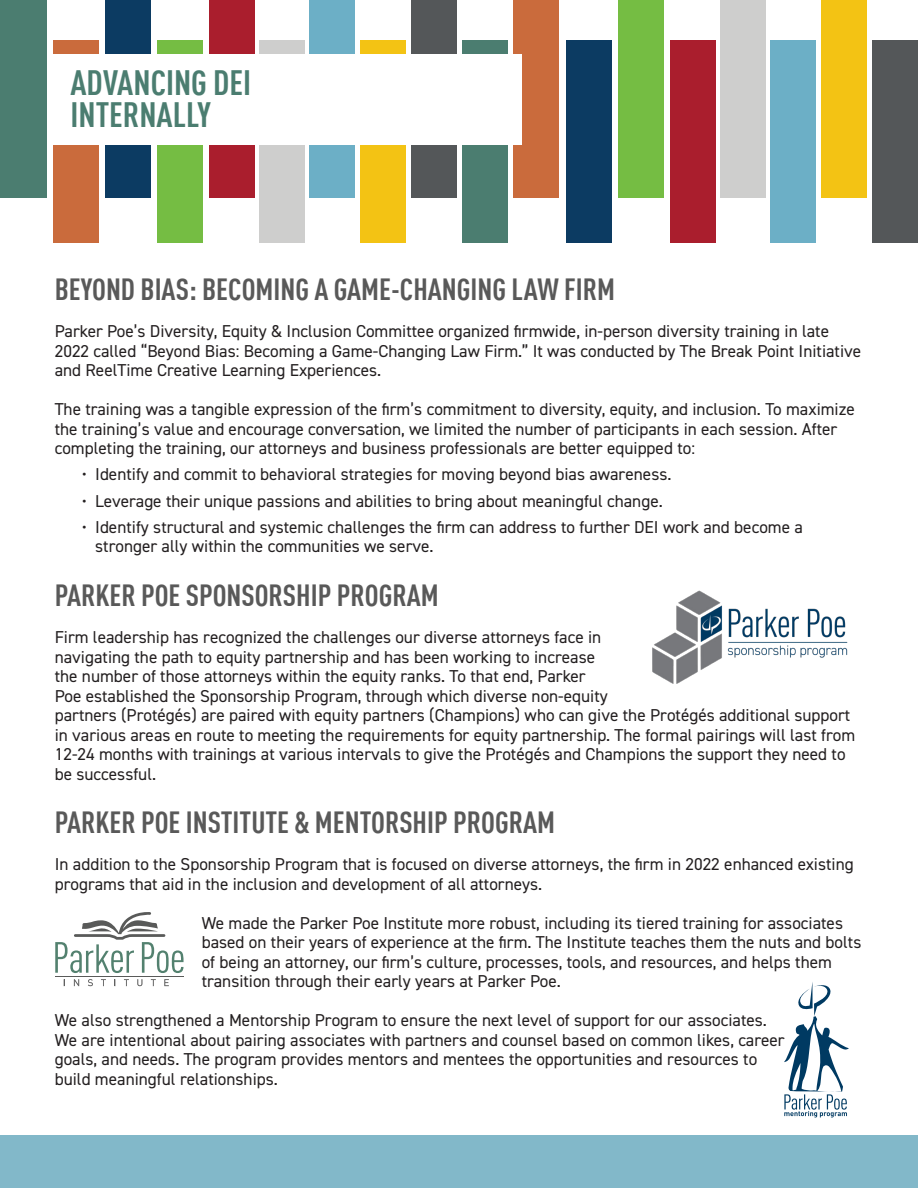
<style>
.page{position:relative;width:918px;height:1188px;background:#fff}
.page>*{position:absolute;margin:0;border:0;box-sizing:border-box;transform-origin:0 0}
.t1{font:700 condensed 34.5px "DIN Offc";color:#4b7d70}
.t2{font:700 condensed 30px "DIN Offc";color:#595959}
.t3{font:17.25px/19.5px "DIN2014";color:#231f20}
</style>
<div class="page">
<div style="left:0;top:0;width:46px;height:197px;background:#4b7d70"></div>
<div style="left:105px;top:0;width:46px;height:197px;background:#0c3b62"></div>
<div style="left:209px;top:0;width:46px;height:197px;background:#aa1e2d"></div>
<div style="left:309px;top:0;width:46px;height:197px;background:#6cafc6"></div>
<div style="left:157px;top:41px;width:46px;height:202px;background:#75bd43"></div>
<div style="left:259px;top:40px;width:46px;height:203px;background:#cececd"></div>
<div style="left:361px;top:40px;width:45px;height:203px;background:#f3c314"></div>
<div style="left:53px;top:40px;width:45px;height:203px;background:#ca6b3c"></div>
<div style="left:411px;top:0;width:46px;height:197px;background:#545759"></div>
<div style="left:462px;top:40px;width:45px;height:203px;background:#4b7d70"></div>
<div style="left:566px;top:40px;width:46px;height:203px;background:#0c3b62"></div>
<div style="left:670px;top:40px;width:46px;height:203px;background:#aa1e2d"></div>
<div style="left:770px;top:40px;width:46px;height:203px;background:#6cafc6"></div>
<div style="left:618px;top:0;width:46px;height:197px;background:#75bd43"></div>
<div style="left:720px;top:0;width:46px;height:197px;background:#cececd"></div>
<div style="left:821px;top:0;width:46px;height:197px;background:#f3c314"></div>
<div style="left:514px;top:0;width:45px;height:197px;background:#ca6b3c"></div>
<div style="left:872px;top:40px;width:46px;height:203px;background:#545759"></div>
<div style="left:50px;top:54px;width:471px;height:90px;background:#fff"></div>
<svg style="left:55px;top:912px;width:129px;height:61px"></svg>
<svg style="left:74px;top:979px;width:5px;height:7px"></svg>
<svg style="left:88px;top:979px;width:5px;height:7px"></svg>
<svg style="left:101px;top:979px;width:5px;height:7px"></svg>
<svg style="left:114px;top:979px;width:2px;height:7px"></svg>
<svg style="left:124px;top:979px;width:5px;height:7px"></svg>
<svg style="left:137px;top:979px;width:5px;height:7px"></svg>
<svg style="left:151px;top:979px;width:5px;height:7px"></svg>
<svg style="left:164px;top:979px;width:5px;height:7px"></svg>
<hr style="left:55px;top:976px;width:129px;height:1px;background:#595a59">
<svg style="left:784px;top:982px;width:65px;height:135px"></svg>
<img style="left:652px;top:590px;width:196px;height:94px">
<div style="left:0;top:1136px;width:918px;height:52px;background:#82b8c9"></div>
<p class="t1" style="left:70px;top:62px;width:182px">ADVANCING DEI</p>
<p class="t1" style="left:70px;top:94px;width:142px">INTERNALLY</p>
<p class="t2" style="left:55px;top:271px;width:562px">BEYOND BIAS: BECOMING A GAME-CHANGING LAW FIRM</p>
<p class="t3" style="left:55px;top:321px;width:808px">Parker Poe’s Diversity, Equity &amp; Inclusion Committee organized firmwide, in-person diversity training in late<br>2022 called “Beyond Bias: Becoming a Game-Changing Law Firm.” It was conducted by The Break Point Initiative and ReelTime Creative Learning Experiences.</p>
<p class="t3" style="left:55px;top:399px;width:802px">The training was a tangible expression of the firm’s commitment to diversity, equity, and inclusion. To maximize the training’s value and encourage conversation, we limited the number of participants in each session. After completing the training, our attorneys and business professionals are better equipped to:</p>
<p class="t3" style="left:82px;top:464px;width:591px">• Identify and commit to behavioral strategies for moving beyond bias awareness.</p>
<p class="t3" style="left:82px;top:491px;width:583px">• Leverage their unique passions and abilities to bring about meaningful change.</p>
<p class="t3" style="left:95px;top:517px;width:709px;text-indent:-14px">• Identify structural and systemic challenges the firm can address to further DEI work and become a stronger ally within the communities we serve.</p>
<p class="t2" style="left:55px;top:577px;width:385px">PARKER POE SPONSORSHIP PROGRAM</p>
<p class="t3" style="left:55px;top:627px;width:802px">Firm leadership has recognized the challenges our diverse attorneys face in<br>navigating the path to equity partnership and has been working to increase<br>the number of those attorneys within the equity ranks. To that end, Parker<br>Poe established the Sponsorship Program, through which diverse non-equity<br>partners (Protégés) are paired with equity partners (Champions) who can give the Protégés additional support in various areas en route to meeting the requirements for equity partnership. The formal pairings will last from 12-24 months with trainings at various intervals to give the Protégés and Champions the support they need to be successful.</p>
<p class="t2" style="left:55px;top:804px;width:502px">PARKER POE INSTITUTE &amp; MENTORSHIP PROGRAM</p>
<p class="t3" style="left:55px;top:854px;width:801px">In addition to the Sponsorship Program that is focused on diverse attorneys, the firm in 2022 enhanced existing programs that aid in the inclusion and development of all attorneys.</p>
<p class="t3" style="left:202px;top:913px;width:661px">We made the Parker Poe Institute more robust, including its tiered training for associates based on their years of experience at the firm. The Institute teaches them the nuts and bolts of being an attorney, our firm’s culture, processes, tools, and resources, and helps them transition through their early years at Parker Poe.</p>
<p class="t3" style="left:55px;top:1010px;width:732px">We also strengthened a Mentorship Program to ensure the next level of support for our associates.<br>We are intentional about pairing associates with partners and counsel based on common likes, career goals, and needs. The program provides mentors and mentees the opportunities and resources to build meaningful relationships.</p>
</div>
